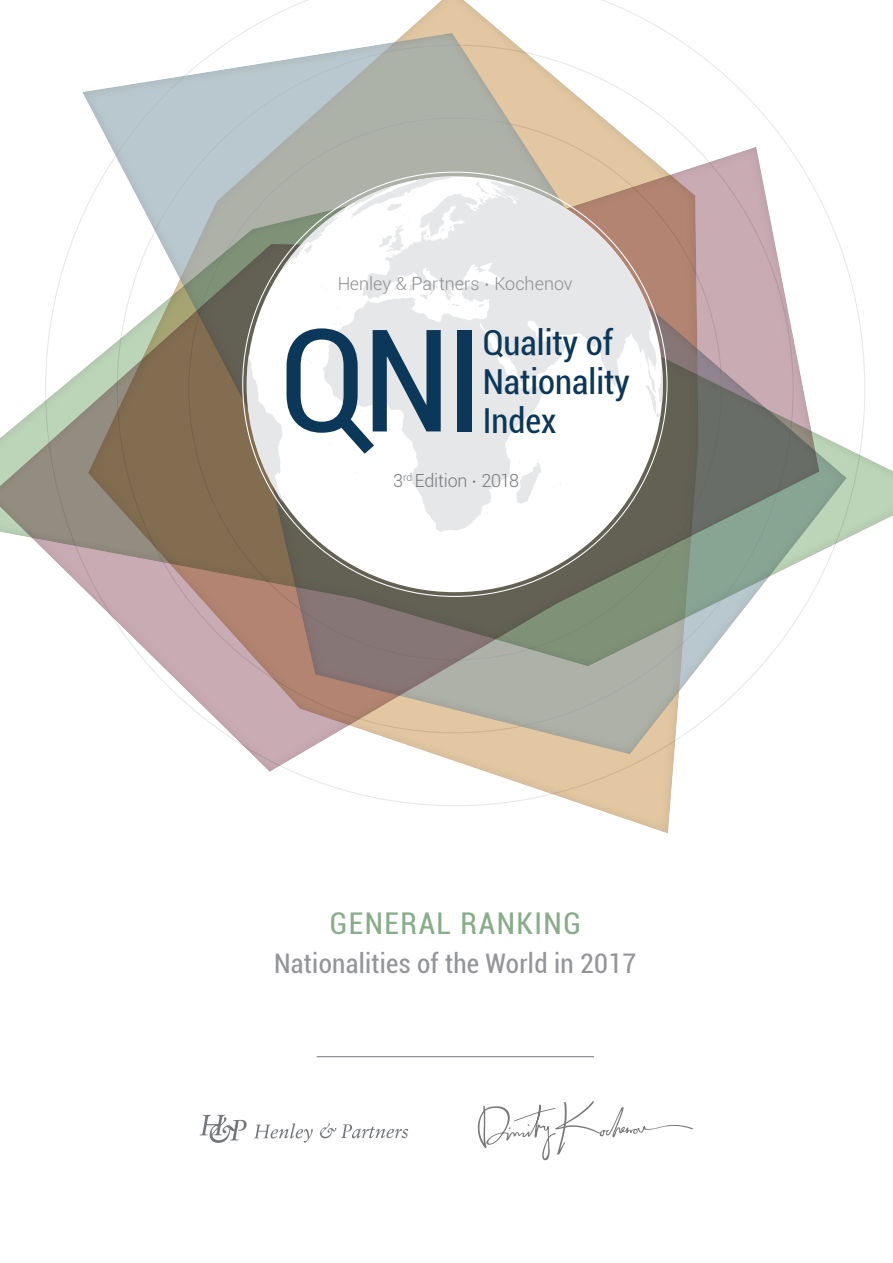
<style>
.page{position:relative;width:893px;height:1263px;background:#fff}
.page>*{position:absolute;margin:0;border:0;box-sizing:border-box;transform-origin:0 0}
.t1{font:condensed 34.5px/39px "Roboto";color:#0b3758}
.t2{font:condensed 30px "Roboto";letter-spacing:.05em;color:#87ae89}
.t3{font:condensed 27px "Roboto";letter-spacing:.01em;color:#939598}
.t4{font:300 18px "Roboto";color:#76777b}
.s1{font-family:"Classical Garamond BT";font-weight:400}
</style>
<div class="page">
<div style="left:75px;top:0;width:636px;height:835px;background:#000;opacity:.24"></div>
<div style="left:69px;top:23px;width:789px;height:733px;background:#000;opacity:.24"></div>
<div style="left:1px;top:138px;width:831px;height:635px;background:#000;opacity:.24"></div>
<div style="left:1px;top:171px;width:891px;height:497px;background:#000;opacity:.24"></div>
<div style="left:247px;top:176px;width:416px;height:416px;background:#fff;border-radius:50%"></div>
<svg style="left:247px;top:177px;width:416px;height:355px"></svg>
<div style="left:457px;top:330px;width:14px;height:101px;background:#0b3758"></div>
<svg style="left:287px;top:328px;width:154px;height:126px"></svg>
<hr style="left:317px;top:1056px;width:277px;height:1px;background:#74777b">
<svg style="left:200px;top:1115px;width:47px;height:28px"></svg>
<svg style="left:254px;top:1123px;width:59px;height:19px"></svg>
<svg style="left:320px;top:1123px;width:88px;height:15px"></svg>
<svg style="left:477px;top:1101px;width:217px;height:59px"></svg>
<p class="t4" style="left:337px;top:271px;width:237px">Henley &amp; Partners <span class="s1">∙</span> Kochenov</p>
<h1 class="t1" style="left:483px;top:322px;width:149px">Quality of<br>Nationality<br>Index</h1>
<p class="t4" style="left:393px;top:468px;width:127px">3<sup>rd</sup> Edition <span class="s1">∙</span> 2018</p>
<h2 class="t2" style="left:330px;top:903px;width:253px">GENERAL RANKING</h2>
<h3 class="t3" style="left:274px;top:945px;width:364px">Nationalities of the World in 2017</h3>
</div>
